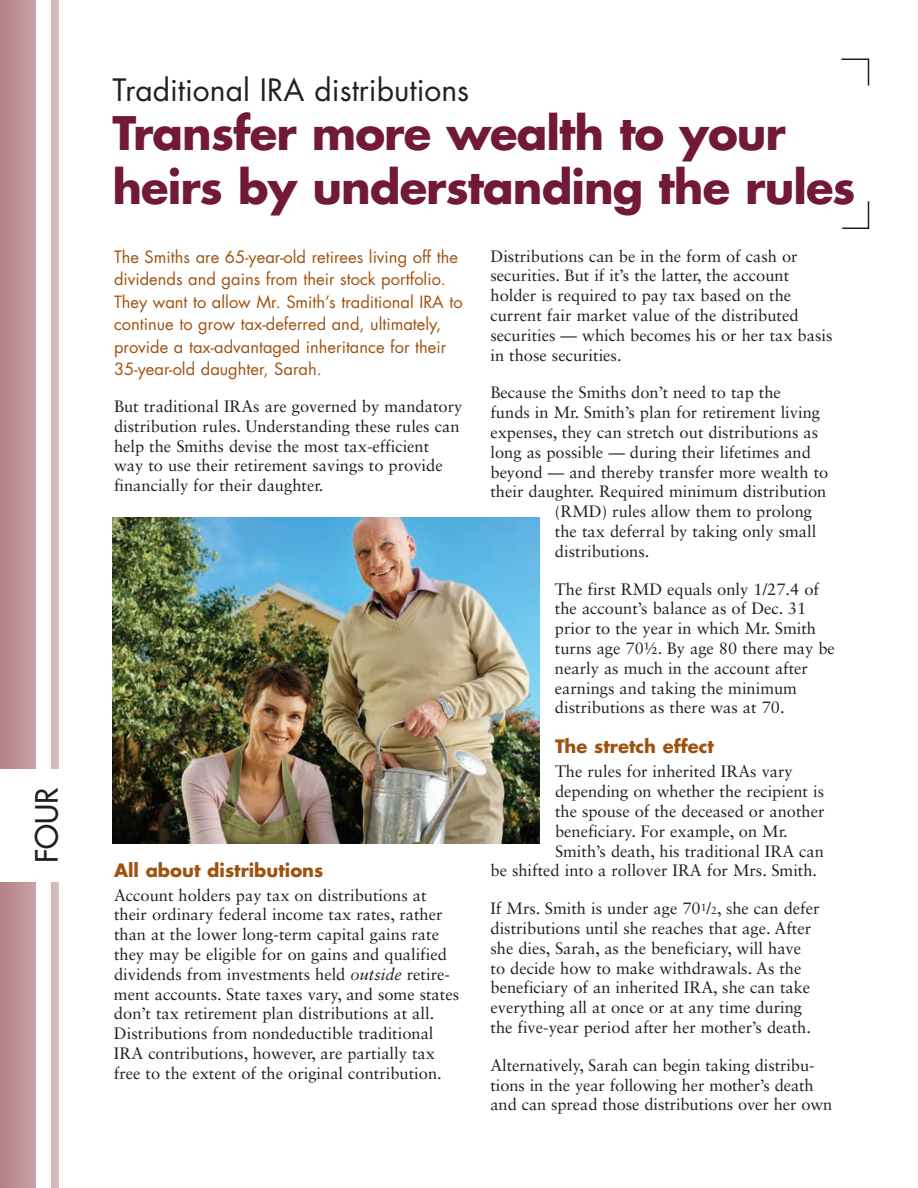
<style>
.page{position:relative;width:918px;height:1188px;background:#fff}
.page>*{position:absolute;margin:0;border:0;box-sizing:border-box;transform-origin:0 0}
.t1{font:700 45px/54px "Futura Std";letter-spacing:-.02em;color:#721935}
.t2{font:30px "Futura Std";color:#231f20}
.t3{font:500 30px "Futura Std";color:#231f20}
.t4{font:700 18px "Futura Std";color:#9f5210}
.t5{font:16.5px/19.8px "Sabon LT Std";color:#231f20}
.t6{font:16.5px/22.5px "Futura Std";color:#9f5210}
.s1{font-style:italic}
.s2{font-size:10.5px}
</style>
<div class="page">
<svg style="left:0;top:0;width:58px;height:1188px;background:#c2989c"></svg>
<div style="left:36px;top:0;width:15px;height:1188px;background:#fff"></div>
<div style="left:0;top:770px;width:70px;height:112px;background:#fff"></div>
<svg style="left:841px;top:58px;width:29px;height:28px"></svg>
<svg style="left:842px;top:201px;width:28px;height:28px"></svg>
<img style="left:112px;top:518px;width:428px;height:325px">
<h2 class="t3" style="left:32px;top:863px;width:77px;rotate:-90deg">FOUR</h2>
<h2 class="t2" style="left:112px;top:77px;width:358px">Traditional IRA distributions</h2>
<h1 class="t1" style="left:112px;top:110px;width:745px">Transfer more wealth to your heirs by understanding the rules</h1>
<p class="t6" style="left:114px;top:247px;width:350px">The Smiths are 65-year-old retirees living off the dividends and gains from their stock portfolio.<br>They want to allow Mr. Smith’s traditional IRA to continue to grow tax-deferred and, ultimately, provide a tax-advantaged inheritance for their 35-year-old daughter, Sarah.</p>
<p class="t5" style="left:114px;top:398px;width:350px">But traditional IRAs are governed by mandatory distribution rules. Understanding these rules can help the Smiths devise the most tax-efficient way to use their retirement savings to provide financially for their daughter.</p>
<p class="t4" style="left:114px;top:862px;width:211px">All about distributions</p>
<p class="t5" style="left:114px;top:886px;width:347px">Account holders pay tax on distributions at their ordinary federal income tax rates, rather than at the lower long-term capital gains rate they may be eligible for on gains and qualified dividends from investments held <span class="s1">outside</span> retire&shy;ment accounts. State taxes vary, and some states don’t tax retirement plan distributions at all.<br>Distributions from nondeductible traditional IRA contributions, however, are partially tax free to the extent of the original contribution.</p>
<p class="t5" style="left:490px;top:247px;width:343px">Distributions can be in the form of cash or securities. But if it’s the latter, the account holder is required to pay tax based on the current fair market value of the distributed securities — which becomes his or her tax basis in those securities.</p>
<p class="t5" style="left:490px;top:384px;width:292px">Because the Smiths don’t need to tap the</p>
<p class="t5" style="left:490px;top:404px;width:331px">funds in Mr. Smith’s plan for retirement living</p>
<p class="t5" style="left:490px;top:424px;width:329px">expenses, they can stretch out distributions as</p>
<p class="t5" style="left:490px;top:443px;width:322px">long as possible — during their lifetimes and</p>
<p class="t5" style="left:490px;top:463px;width:339px">beyond — and thereby transfer more wealth to</p>
<p class="t5" style="left:490px;top:483px;width:337px">their daughter. Required minimum distribution</p>
<p class="t5" style="left:555px;top:503px;width:259px">(RMD) rules allow them to prolong</p>
<p class="t5" style="left:555px;top:523px;width:263px">the tax deferral by taking only small</p>
<p class="t5" style="left:555px;top:542px;width:96px">distributions.</p>
<p class="t5" style="left:555px;top:580px;width:281px">The first RMD equals only 1/27.4 of the account’s balance as of Dec. 31 prior to the year in which Mr. Smith turns age 70½. By age 80 there may be nearly as much in the account after earnings and taking the minimum distributions as there was at 70.</p>
<p class="t4" style="left:555px;top:739px;width:161px">The stretch effect</p>
<p class="t5" style="left:555px;top:763px;width:239px">The rules for inherited IRAs vary</p>
<p class="t5" style="left:555px;top:783px;width:271px">depending on whether the recipient is</p>
<p class="t5" style="left:555px;top:803px;width:271px">the spouse of the deceased or another</p>
<p class="t5" style="left:555px;top:822px;width:234px">beneficiary. For example, on Mr.</p>
<p class="t5" style="left:555px;top:842px;width:271px">Smith’s death, his traditional IRA can</p>
<p class="t5" style="left:491px;top:862px;width:328px">be shifted into a rollover IRA for Mrs. Smith.</p>
<p class="t5" style="left:491px;top:900px;width:331px">If Mrs. Smith is under age 70<sup>1</sup>/<span class="s2">2</span>, she can defer distributions until she reaches that age. After she dies, Sarah, as the beneficiary, will have to decide how to make withdrawals. As the beneficiary of an inherited IRA, she can take everything all at once or at any time during the five-year period after her mother’s death.</p>
<p class="t5" style="left:491px;top:1056px;width:343px">Alternatively, Sarah can begin taking distribu&shy;tions in the year following her mother’s death and can spread those distributions over her own</p>
</div>
